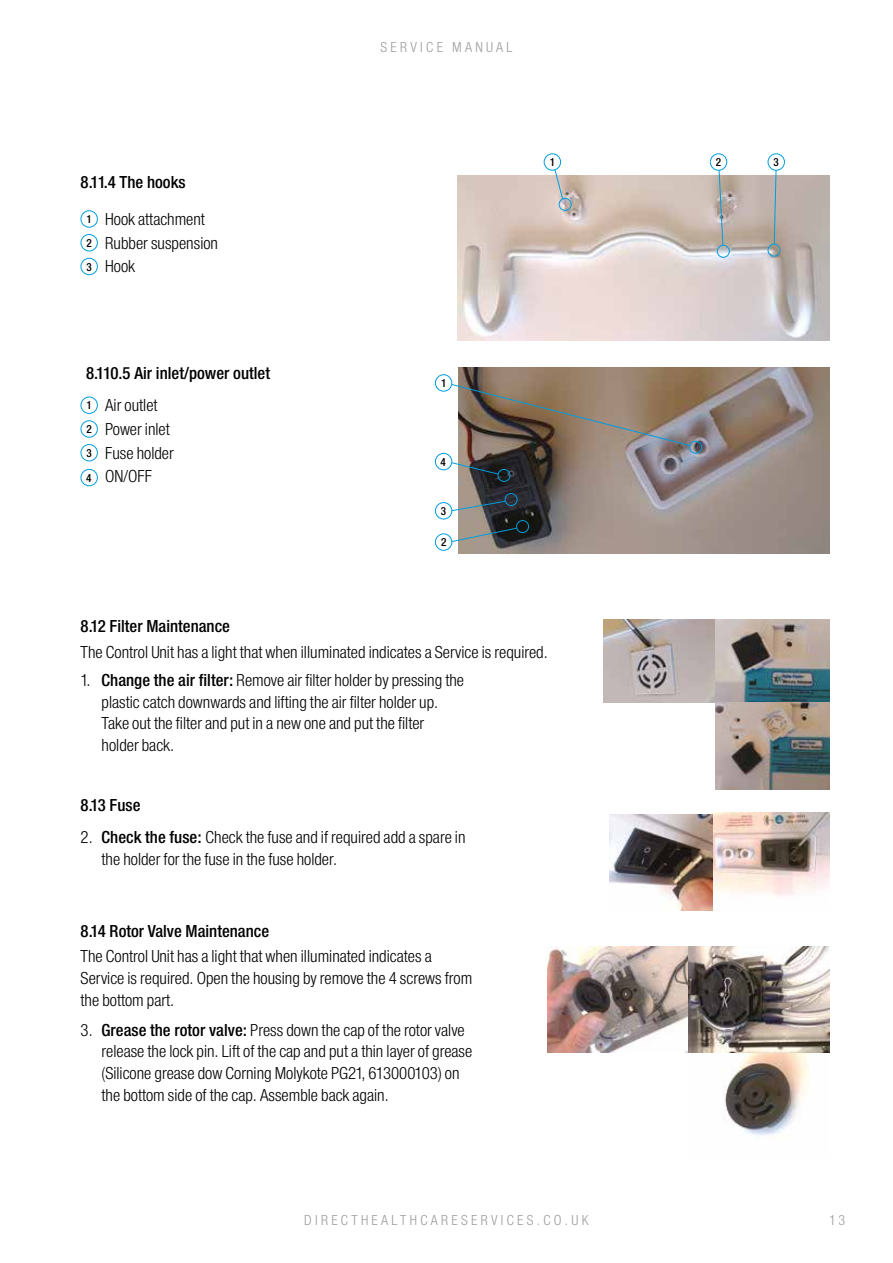
<style>
.page{position:relative;width:893px;height:1263px;background:#fff}
.page>*{position:absolute;margin:0;border:0;box-sizing:border-box;transform-origin:0 0}
.t1{font:18px/21.6px "Helvetica Neue H47";color:#000}
.t2{font:18px "Helvetica Neue H67";color:#000}
.t3{font:15px "Helvetica Neue H47";letter-spacing:.22em;color:#9d9d9c}
.t4{font:12px/24.2px "Helvetica Neue H67";color:#000;text-align:justify}
.s1{font-family:"Helvetica Neue H67"}
</style>
<div class="page">
<img style="left:458px;top:367px;width:371px;height:187px">
<img style="left:458px;top:176px;width:371px;height:165px">
<div style="left:544px;top:153px;width:17px;height:18px;border:1px solid #009ddf;border-radius:50%"></div>
<div style="left:710px;top:153px;width:17px;height:18px;border:1px solid #009ddf;border-radius:50%"></div>
<div style="left:768px;top:153px;width:17px;height:18px;border:1px solid #009ddf;border-radius:50%"></div>
<div style="left:435px;top:374px;width:17px;height:18px;border:1px solid #009ddf;border-radius:50%"></div>
<div style="left:435px;top:533px;width:17px;height:18px;border:1px solid #009ddf;border-radius:50%"></div>
<div style="left:435px;top:502px;width:17px;height:17px;border:1px solid #009ddf;border-radius:50%"></div>
<div style="left:81px;top:210px;width:17px;height:18px;border:1px solid #009ddf;border-radius:50%"></div>
<div style="left:81px;top:234px;width:17px;height:17px;border:1px solid #009ddf;border-radius:50%"></div>
<div style="left:81px;top:258px;width:17px;height:17px;border:1px solid #009ddf;border-radius:50%"></div>
<div style="left:81px;top:397px;width:17px;height:17px;border:1px solid #009ddf;border-radius:50%"></div>
<div style="left:81px;top:420px;width:17px;height:18px;border:1px solid #009ddf;border-radius:50%"></div>
<div style="left:81px;top:444px;width:17px;height:17px;border:1px solid #009ddf;border-radius:50%"></div>
<div style="left:81px;top:469px;width:17px;height:17px;border:1px solid #009ddf;border-radius:50%"></div>
<div style="left:435px;top:453px;width:17px;height:17px;border:1px solid #009ddf;border-radius:50%"></div>
<img style="left:604px;top:620px;width:225px;height:82px">
<img style="left:716px;top:702px;width:113px;height:88px">
<img style="left:609px;top:815px;width:105px;height:95px">
<img style="left:714px;top:812px;width:115px;height:84px">
<img style="left:547px;top:946px;width:141px;height:106px">
<img style="left:688px;top:946px;width:141px;height:190px">
<svg style="left:554px;top:169px;width:9px;height:31px"></svg>
<svg style="left:718px;top:169px;width:6px;height:77px"></svg>
<svg style="left:773px;top:169px;width:4px;height:76px"></svg>
<div style="left:559px;top:198px;width:12px;height:13px;border:1px solid #009ddf;border-radius:50%"></div>
<div style="left:717px;top:245px;width:13px;height:13px;border:1px solid #009ddf;border-radius:50%"></div>
<div style="left:768px;top:244px;width:12px;height:13px;border:1px solid #009ddf;border-radius:50%"></div>
<img style="left:451px;top:383px;width:240px;height:63px">
<svg style="left:451px;top:462px;width:48px;height:13px"></svg>
<svg style="left:451px;top:500px;width:55px;height:12px"></svg>
<svg style="left:451px;top:527px;width:67px;height:15px"></svg>
<div style="left:689px;top:441px;width:13px;height:13px;border:1px solid #009ddf;border-radius:50%"></div>
<div style="left:498px;top:469px;width:12px;height:13px;border:1px solid #009ddf;border-radius:50%"></div>
<div style="left:505px;top:493px;width:12px;height:13px;border:1px solid #009ddf;border-radius:50%"></div>
<div style="left:516px;top:520px;width:13px;height:13px;border:1px solid #009ddf;border-radius:50%"></div>
<p class="t2" style="left:81px;top:170px;width:107px">8.11.4 The hooks</p>
<p class="t1" style="left:105px;top:209px;width:114px;line-height:23.7px">Hook attachment<br>Rubber suspension<br>Hook</p>
<p class="t4" style="left:86px;top:208px;width:7px;line-height:23.7px">1<br>2<br>3</p>
<p class="t2" style="left:86px;top:361px;width:186px">8.110.5 Air inlet/power outlet</p>
<p class="t1" style="left:105px;top:395px;width:70px;line-height:23.7px">Air outlet<br>Power inlet<br>Fuse holder<br>ON/OFF</p>
<p class="t4" style="left:86px;top:394px;width:7px">1<br>2<br>3<br>4</p>
<p class="t3" style="left:380px;top:37px;width:133px">SERVICE MANUAL</p>
<p class="t4" style="left:550px;top:151px;width:7px">1</p>
<p class="t4" style="left:716px;top:151px;width:7px">2</p>
<p class="t4" style="left:773px;top:151px;width:7px">3</p>
<p class="t4" style="left:441px;top:372px;width:7px">1</p>
<p class="t4" style="left:441px;top:450px;width:7px">4</p>
<p class="t4" style="left:441px;top:500px;width:7px">3</p>
<p class="t4" style="left:441px;top:531px;width:7px">2</p>
<p class="t2" style="left:81px;top:614px;width:151px">8.12 Filter Maintenance</p>
<p class="t1" style="left:81px;top:643px;width:469px">The Control Unit has a light that when illuminated indicates a Service is required.</p>
<p class="t1" style="left:102px;top:671px;width:364px;text-indent:-21px">1. <span class="s1">Change the air filter:</span> Remove air filter holder by pressing the plastic catch downwards and lifting the air filter holder up.<br>Take out the filter and put in a new one and put the filter holder back.</p>
<p class="t2" style="left:81px;top:793px;width:61px">8.13 Fuse</p>
<p class="t1" style="left:102px;top:828px;width:365px;text-indent:-21px">2. <span class="s1">Check the fuse:</span> Check the fuse and if required add a spare in the holder for the fuse in the fuse holder.</p>
<p class="t2" style="left:81px;top:919px;width:190px">8.14 Rotor Valve Maintenance</p>
<p class="t1" style="left:81px;top:947px;width:393px">The Control Unit has a light that when illuminated indicates a<br>Service is required. Open the housing by remove the 4 screws from the bottom part.</p>
<p class="t1" style="left:102px;top:1020px;width:372px;text-indent:-21px">3. <span class="s1">Grease the rotor valve:</span> Press down the cap of the rotor valve release the lock pin. Lift of the cap and put a thin layer of grease (Silicone grease dow Corning Molykote PG21, 613000103) on the bottom side of the cap. Assemble back again.</p>
<p class="t3" style="left:304px;top:1210px;width:286px">DIRECTHEALTHCARESERVICES.CO.UK</p>
<p class="t3" style="left:829px;top:1210px;width:18px">13</p>
</div>
